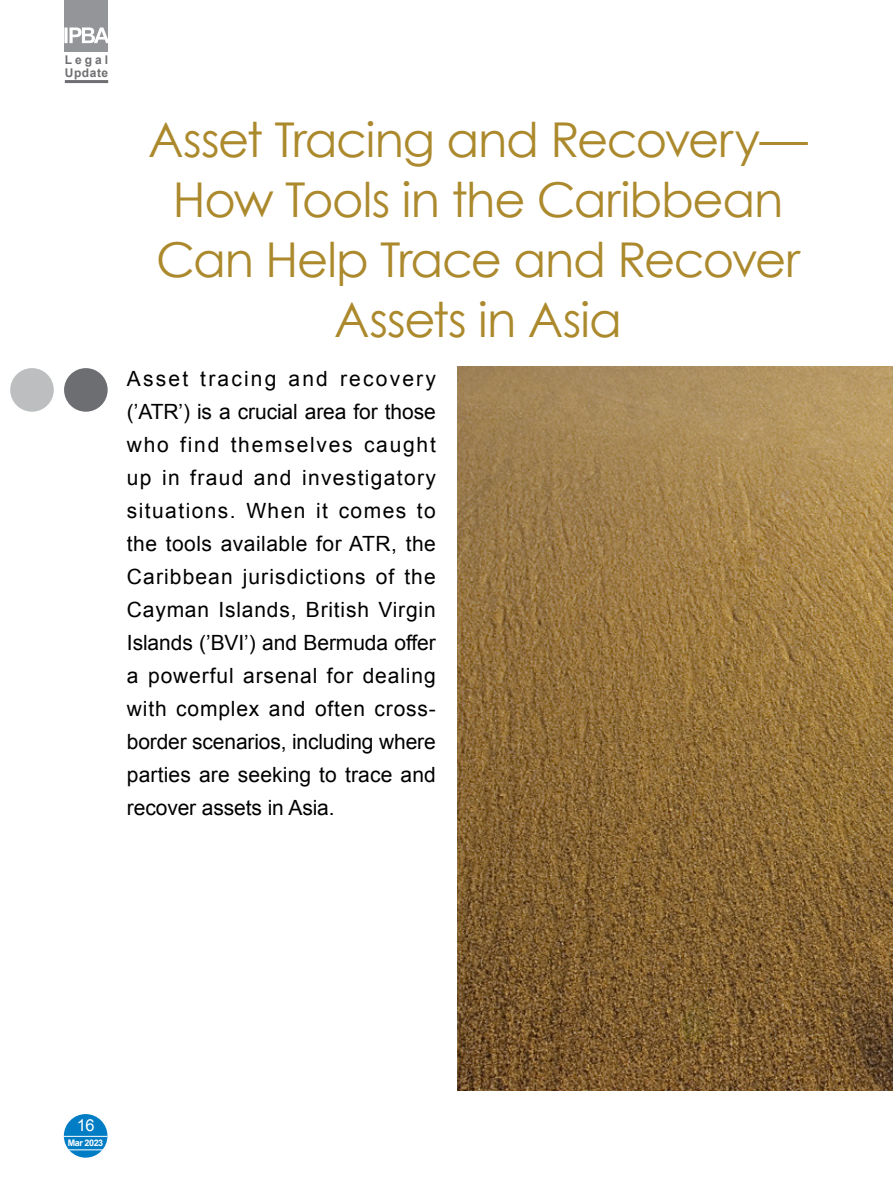
<style>
.page{position:relative;width:893px;height:1191px;background:#fff}
.page>*{position:absolute;margin:0;border:0;box-sizing:border-box;transform-origin:0 0}
.t1{font:48px/60px "Century Gothic";letter-spacing:-.025em;color:#ab892c;text-align:center}
.t2{font:21px/33px "Arial";letter-spacing:.01em;color:#000;text-align:justify}
.t3{font:16.5px "Arial";color:#fff}
.t4{font:700 12px/13.5px "Arial";letter-spacing:.045em;color:#6d6e71}
.t5{font:700 9px "Arial";letter-spacing:-.05em;color:#fff}
</style>
<div class="page">
<div style="left:64px;top:0;width:44px;height:52px;background:#939598"></div>
<svg style="left:64px;top:27px;width:44px;height:16px"></svg>
<hr style="left:65px;top:80px;width:43px;height:3px;background:#6d6e71">
<div style="left:64px;top:1114px;width:43px;height:43px;background:#007dc5;border-radius:50%"></div>
<hr style="left:64px;top:1136px;width:43px;height:1px;background:#fff">
<hr style="left:64px;top:1149px;width:43px;height:1px;background:#fff">
<div style="left:64px;top:368px;width:44px;height:44px;background:#6d6e71;border-radius:50%"></div>
<div style="left:10px;top:368px;width:44px;height:44px;background:#bcbec0;border-radius:50%"></div>
<img style="left:457px;top:366px;width:436px;height:724px">
<p class="t4" style="left:65px;top:53px;width:45px">Legal<br>Update</p>
<h1 class="t1" style="left:148px;top:109px;width:661px">Asset Tracing and Recovery—<br>How Tools in the Caribbean<br>Can Help Trace and Recover<br>Assets in Asia</h1>
<p class="t2" style="left:127px;top:363px;width:311px">Asset tracing and recovery (’ATR’) is a crucial area for those who find themselves caught up in fraud and investigatory situations. When it comes to the tools available for ATR, the Caribbean jurisdictions of the Cayman Islands, British Virgin Islands (’BVI’) and Bermuda offer a powerful arsenal for dealing with complex and often cross&shy;border scenarios, including where parties are seeking to trace and recover assets in Asia.</p>
<p class="t3" style="left:77px;top:1114px;width:19px">16</p>
<p class="t5" style="left:68px;top:1136px;width:37px">Mar 2023</p>
</div>
